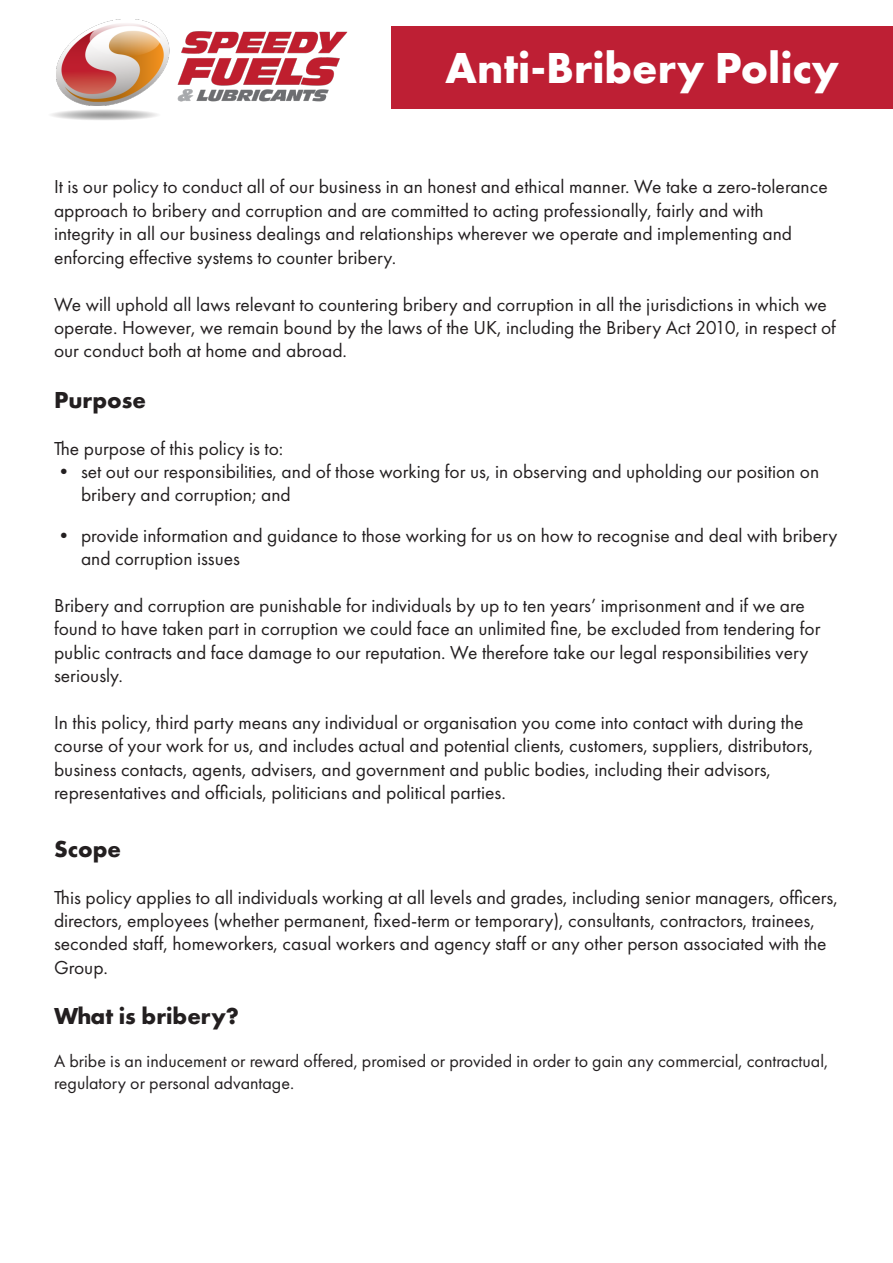
<style>
.page{position:relative;width:893px;height:1263px;background:#fff}
.page>*{position:absolute;margin:0;border:0;box-sizing:border-box;transform-origin:0 0}
.t1{font:700 45px "Futura PT";color:#fff}
.t2{font:700 24px "Futura PT";color:#231f20}
.t3{font:19.5px/23.4px "Futura PT";color:#231f20}
.t4{font:18px/21.6px "Futura PT";color:#231f20}
</style>
<div class="page">
<div style="left:391px;top:26px;width:502px;height:83px;background:#be1f34"></div>
<img style="left:51px;top:19px;width:297px;height:101px">
<p class="t1" style="left:445px;top:39px;width:395px">Anti-Bribery Policy</p>
<p class="t3" style="left:54px;top:175px;width:775px">It is our policy to conduct all of our business in an honest and ethical manner. We take a zero-tolerance approach to bribery and corruption and are committed to acting professionally, fairly and with integrity in all our business dealings and relationships wherever we operate and implementing and enforcing effective systems to counter bribery.</p>
<p class="t3" style="left:54px;top:292px;width:783px">We will uphold all laws relevant to countering bribery and corruption in all the jurisdictions in which we operate. However, we remain bound by the laws of the UK, including the Bribery Act 2010, in respect of our conduct both at home and abroad.</p>
<p class="t2" style="left:54px;top:384px;width:94px">Purpose</p>
<p class="t3" style="left:54px;top:436px;width:231px">The purpose of this policy is to:</p>
<p class="t3" style="left:81px;top:460px;width:740px;text-indent:-27px">• set out our responsibilities, and of those working for us, in observing and upholding our position on bribery and corruption; and</p>
<p class="t3" style="left:81px;top:523px;width:758px;text-indent:-27px">• provide information and guidance to those working for us on how to recognise and deal with bribery and corruption issues</p>
<p class="t3" style="left:54px;top:594px;width:768px">Bribery and corruption are punishable for individuals by up to ten years’ imprisonment and if we are found to have taken part in corruption we could face an unlimited fine, be excluded from tendering for public contracts and face damage to our reputation. We therefore take our legal responsibilities very seriously.</p>
<p class="t3" style="left:54px;top:711px;width:761px">In this policy, third party means any individual or organisation you come into contact with during the course of your work for us, and includes actual and potential clients, customers, suppliers, distributors, business contacts, agents, advisers, and government and public bodies, including their advisors,</p>
<p class="t3" style="left:54px;top:781px;width:453px">representatives and officials, politicians and political parties.</p>
<p class="t2" style="left:54px;top:833px;width:69px">Scope</p>
<p class="t3" style="left:54px;top:885px;width:785px">This policy applies to all individuals working at all levels and grades, including senior managers, officers, directors, employees (whether permanent, fixed-term or temporary), consultants, contractors, trainees, seconded staff, homeworkers, casual workers and agency staff or any other person associated with the Group.</p>
<p class="t2" style="left:54px;top:1001px;width:187px">What is bribery?</p>
<p class="t4" style="left:54px;top:1050px;width:776px">A bribe is an inducement or reward offered, promised or provided in order to gain any commercial, contractual, regulatory or personal advantage.</p>
</div>
